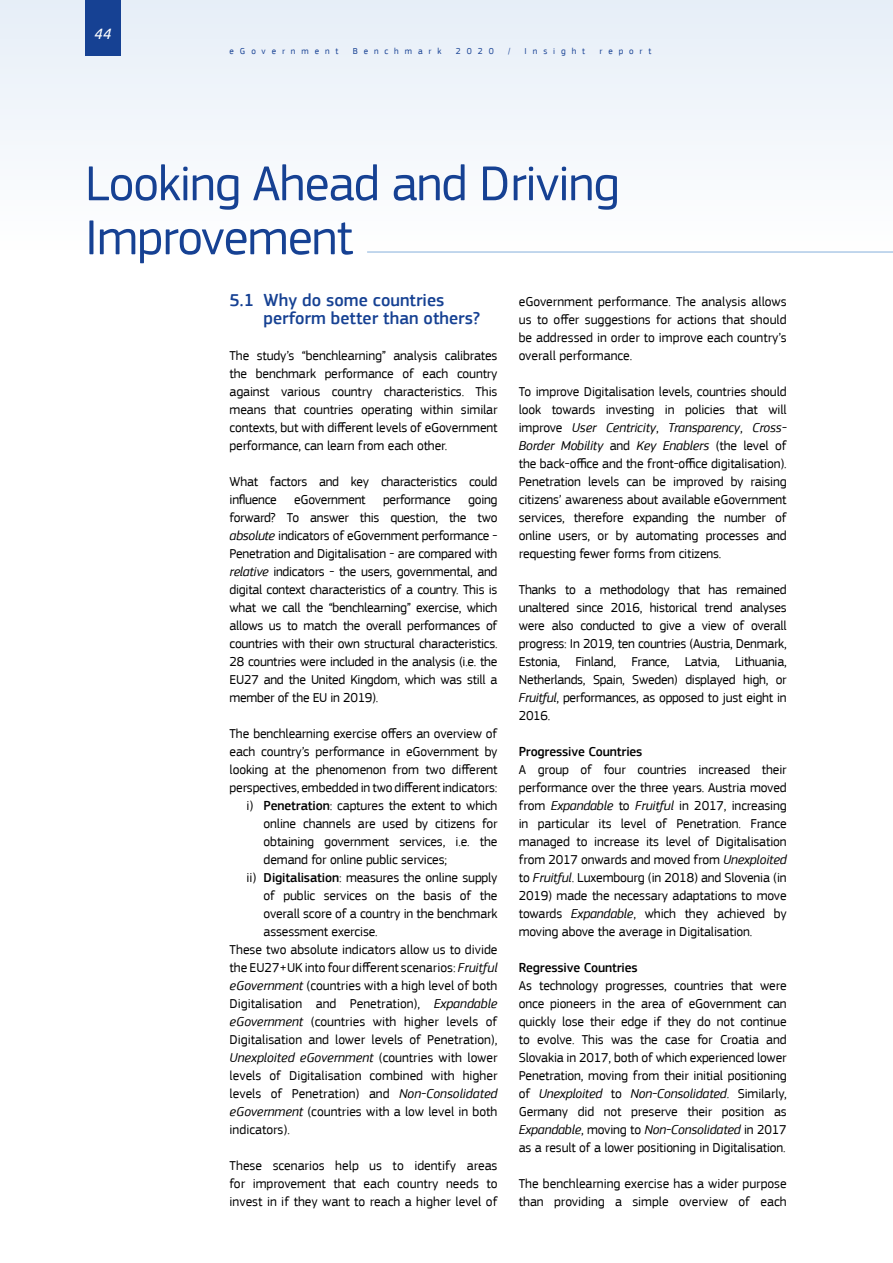
<style>
.page{position:relative;width:893px;height:1263px;background:#fff}
.page>*{position:absolute;margin:0;border:0;box-sizing:border-box;transform-origin:0 0}
.t1{font:51px/54px "EC Square Sans Pro";letter-spacing:-.02em;color:#164193}
.t2{font:500 18px/18px "EC Square Sans Pro";color:#164193}
.t3{font:italic 15px "Ubuntu";color:#fff}
.t4{font:13.5px/18px "EC Square Sans Pro";letter-spacing:-.01em;color:#000;text-align:justify}
.t5{font:italic 13.5px "EC Square Sans Pro";color:#000}
.t6{font:500 13.5px "EC Square Sans Pro";letter-spacing:-.01em;color:#000}
.t7{font:9px "EC Square Sans Pro";letter-spacing:.66em;color:#164193}
.s1{font-style:italic}
.s2{font-weight:500}
.s3{font-style:normal}
</style>
<div class="page">
<div style="left:0;top:0;width:893px;height:252px;background:#f2f6fb"></div>
<div style="left:85px;top:0;width:35px;height:55px;background:#164193"></div>
<hr style="left:367px;top:251px;width:526px;height:2px;background:#aecae7">
<p class="t3" style="left:94px;top:24px;width:18px">44</p>
<p class="t7" style="left:230px;top:46px;width:110px">eGovernment</p>
<p class="t7" style="left:353px;top:46px;width:90px">Benchmark</p>
<p class="t7" style="left:456px;top:46px;width:39px">2020</p>
<p class="t7" style="left:508px;top:46px;width:4px">/</p>
<p class="t7" style="left:525px;top:46px;width:62px">Insight</p>
<p class="t7" style="left:599px;top:46px;width:53px">report</p>
<h1 class="t1" style="left:85px;top:157px;width:536px">Looking Ahead and Driving<br>Improvement</h1>
<h2 class="t2" style="left:264px;top:291px;width:218px;text-indent:-34px">5.1 Why do some countries perform better than others?</h2>
<p class="t4" style="left:230px;top:347px;width:269px">The study’s “benchlearning” analysis calibrates the benchmark performance of each country against various country characteristics. This means that countries operating within similar contexts, but with different levels of eGovernment performance, can learn from each other.</p>
<p class="t4" style="left:230px;top:473px;width:269px">What factors and key characteristics could influence</p>
<p class="t4" style="left:294px;top:491px;width:73px">eGovernment</p>
<p class="t4" style="left:383px;top:491px;width:69px">performance</p>
<p class="t4" style="left:230px;top:491px;width:269px;text-indent:239px">going forward? To answer this question, the two <span class="s1">absolute</span> indicators of eGovernment performance - Penetration and Digitalisation - are compared with <span class="s1">relative</span> indicators - the users, governmental, and digital context characteristics of a country. This is what we call the “benchlearning” exercise, which allows us to match the overall performances of countries with their own structural characteristics.<br>28 countries were included in the analysis (i.e. the EU27 and the United Kingdom, which was still a member of the EU in 2019).</p>
<p class="t4" style="left:230px;top:725px;width:269px">The benchlearning exercise offers an overview of</p>
<p class="t4" style="left:230px;top:743px;width:269px">each country’s performance in eGovernment by</p>
<p class="t4" style="left:230px;top:761px;width:269px">looking at the phenomenon from two different</p>
<p class="t4" style="left:230px;top:779px;width:269px">perspectives, embedded in two different indicators:</p>
<p class="t4" style="left:247px;top:797px;width:252px">i) <span class="s2">Penetration</span>: captures the extent to which</p>
<p class="t4" style="left:264px;top:815px;width:235px">online channels are used by citizens for</p>
<p class="t4" style="left:264px;top:833px;width:235px">obtaining government services, i.e. the</p>
<p class="t4" style="left:264px;top:851px;width:185px">demand for online public services;</p>
<p class="t4" style="left:247px;top:869px;width:252px">ii) <span class="s2">Digitalisation</span>: measures the online supply</p>
<p class="t4" style="left:264px;top:887px;width:235px">of public services on the basis of the</p>
<p class="t4" style="left:264px;top:905px;width:235px">overall score of a country in the benchmark</p>
<p class="t4" style="left:264px;top:923px;width:116px">assessment exercise.</p>
<p class="t4" style="left:230px;top:941px;width:269px">These two absolute indicators allow us to divide</p>
<p class="t4" style="left:230px;top:959px;width:269px">the EU27+UK into four different scenarios: <span class="s1">Fruitful</span></p>
<p class="t4" style="left:230px;top:977px;width:269px"><span class="s1">eGovernment</span> (countries with a high level of both</p>
<p class="t4" style="left:230px;top:995px;width:269px">Digitalisation and Penetration), <span class="s1">Expandable</span></p>
<p class="t4" style="left:230px;top:1013px;width:269px"><span class="s1">eGovernment</span> (countries with higher levels of</p>
<p class="t4" style="left:230px;top:1030px;width:269px">Digitalisation and lower levels of Penetration),</p>
<p class="t5" style="left:230px;top:1050px;width:269px">Unexploited eGovernment <span class="s3">(countries with lower</span></p>
<p class="t4" style="left:230px;top:1066px;width:269px">levels of Digitalisation combined with higher</p>
<p class="t4" style="left:230px;top:1084px;width:269px">levels of Penetration) and <span class="s1">Non-Consolidated</span></p>
<p class="t4" style="left:230px;top:1102px;width:269px"><span class="s1">eGovernment</span> (countries with a low level in both</p>
<p class="t4" style="left:230px;top:1120px;width:62px">indicators).</p>
<p class="t4" style="left:230px;top:1156px;width:269px">These scenarios help us to identify areas for improvement that each country needs to invest in if they want to reach a higher level of</p>
<p class="t4" style="left:519px;top:292px;width:269px">eGovernment performance. The analysis allows us to offer suggestions for actions that should be addressed in order to improve each country’s overall performance.</p>
<p class="t4" style="left:519px;top:382px;width:269px">To improve Digitalisation levels, countries should look towards investing in policies that will improve <span class="s1">User Centricity</span>, <span class="s1">Transparency</span>, <span class="s1">Cross-Border Mobility</span> and <span class="s1">Key Enablers</span> (the level of the back-office and the front-office digitalisation).<br>Penetration levels can be improved by raising citizens’ awareness about available eGovernment services, therefore expanding the number of online users, or by automating processes and requesting fewer forms from citizens.</p>
<p class="t4" style="left:519px;top:580px;width:269px">Thanks to a methodology that has remained unaltered since 2016, historical trend analyses were also conducted to give a view of overall progress: In 2019, ten countries (Austria, Denmark, Estonia, Finland, France, Latvia, Lithuania, Netherlands, Spain, Sweden) displayed high, or <span class="s1">Fruitful</span>, performances, as opposed to just eight in 2016.</p>
<p class="t6" style="left:519px;top:743px;width:125px">Progressive Countries</p>
<p class="t4" style="left:519px;top:760px;width:269px">A group of four countries increased their performance over the three years. Austria moved from <span class="s1">Expandable</span> to <span class="s1">Fruitful</span> in 2017, increasing in particular its level of Penetration. France managed to increase its level of Digitalisation from 2017 onwards and moved from <span class="s1">Unexploited </span>to <span class="s1">Fruitful</span>. Luxembourg (in 2018) and Slovenia (in 2019) made the necessary adaptations to move towards <span class="s1">Expandable</span>, which they achieved by moving above the average in Digitalisation.</p>
<p class="t6" style="left:519px;top:959px;width:120px">Regressive Countries</p>
<p class="t4" style="left:519px;top:976px;width:269px">As technology progresses, countries that were once pioneers in the area of eGovernment can quickly lose their edge if they do not continue to evolve. This was the case for Croatia and Slovakia in 2017, both of which experienced lower Penetration, moving from their initial positioning of <span class="s1">Unexploited</span> to <span class="s1">Non-Consolidated</span>. Similarly, Germany did not preserve their position as <span class="s1">Expandable</span>, moving to <span class="s1">Non-Consolidated</span> in 2017 as a result of a lower positioning in Digitalisation.</p>
<p class="t4" style="left:519px;top:1174px;width:269px">The benchlearning exercise has a wider purpose than providing a simple overview of each</p>
</div>
